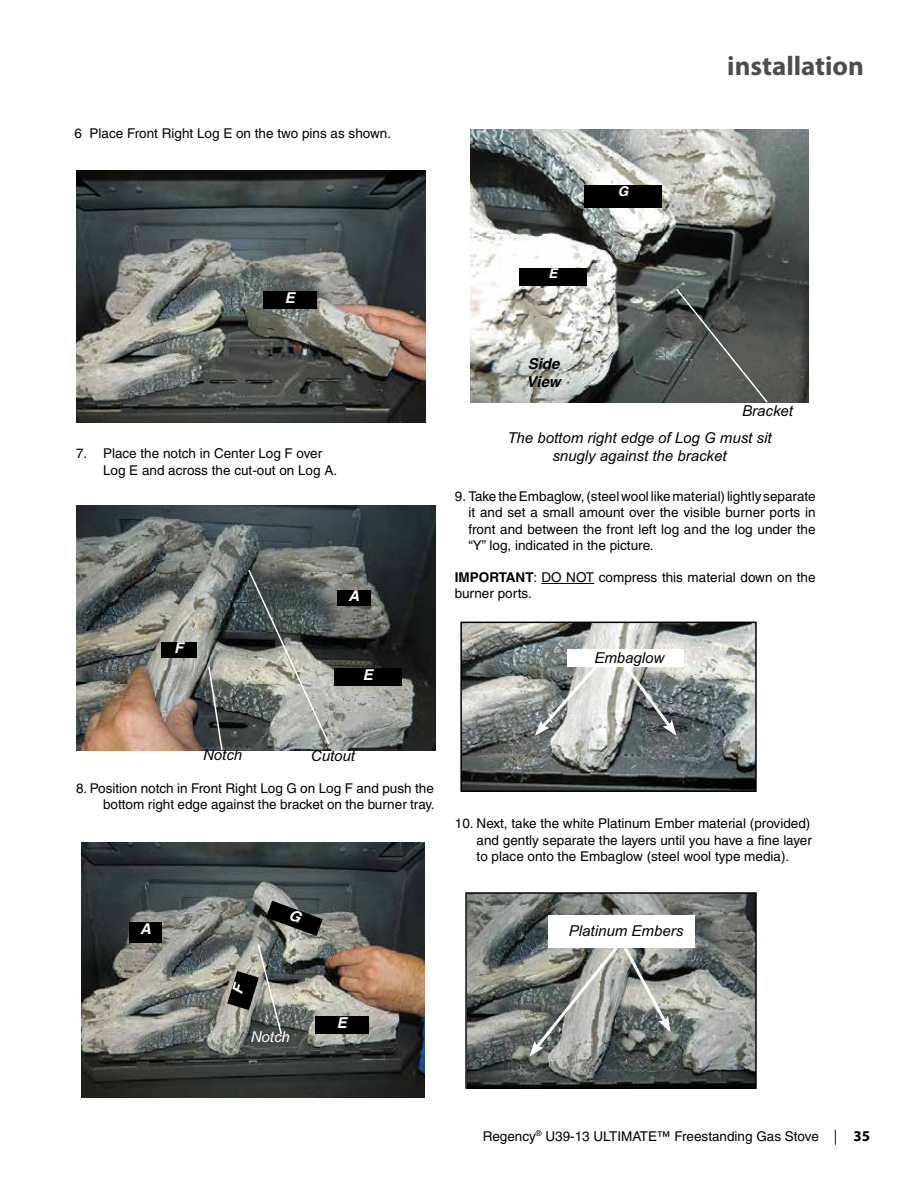
<style>
.page{position:relative;width:918px;height:1188px;background:#fff}
.page>*{position:absolute;margin:0;border:0;box-sizing:border-box;transform-origin:0 0}
.t1{font:700 27px "Myriad Pro";color:#4d4d4f}
.t2{font:italic 15px/27px "Arial";color:#000}
.t3{font:italic 700 15px/18px "Helvetica";color:#000}
.t4{font:italic 700 15px "Helvetica";color:#fff}
.t5{font:italic 15px "Arial";color:#fff}
.t6{font:13.5px/16.2px "Helvetica";color:#000}
.t7{font:italic 700 13.5px "Helvetica";color:#fff}
.s1{font-weight:700}
.s2{font-family:"Myriad Pro";font-size:15px}
.s3{font-family:"Myriad Pro";font-weight:700;font-size:15px}
</style>
<div class="page">
<img style="left:76px;top:170px;width:349px;height:252px">
<div style="left:263px;top:291px;width:53px;height:18px;background:#000"></div>
<img style="left:76px;top:506px;width:359px;height:244px">
<svg style="left:247px;top:568px;width:84px;height:178px;background:#787c78"></svg>
<svg style="left:207px;top:665px;width:17px;height:86px"></svg>
<div style="left:161px;top:642px;width:36px;height:16px;background:#000"></div>
<div style="left:334px;top:668px;width:68px;height:18px;background:#000"></div>
<div style="left:337px;top:590px;width:34px;height:16px;background:#000"></div>
<img style="left:82px;top:843px;width:342px;height:255px">
<div style="left:130px;top:922px;width:32px;height:21px;background:#000"></div>
<div style="left:315px;top:1016px;width:54px;height:18px;background:#000"></div>
<img style="left:470px;top:129px;width:339px;height:274px">
<svg style="left:675px;top:287px;width:94px;height:116px;background:#535653"></svg>
<div style="left:519px;top:268px;width:68px;height:18px;background:#000"></div>
<div style="left:585px;top:185px;width:77px;height:23px;background:#000"></div>
<img style="left:463px;top:625px;width:291px;height:164px">
<div style="left:460px;top:622px;width:297px;height:170px;border:2px solid #000"></div>
<hr style="left:541px;top:583px;width:53px;height:1px;background:#000">
<svg style="left:535px;top:655px;width:72px;height:81px;background:#b1b5b2"></svg>
<svg style="left:616px;top:667px;width:61px;height:69px;background:#8d9190"></svg>
<div style="left:567px;top:649px;width:116px;height:18px;background:#fff"></div>
<img style="left:468px;top:895px;width:286px;height:191px">
<div style="left:465px;top:892px;width:292px;height:197px;border:2px solid #000"></div>
<svg style="left:529px;top:939px;width:141px;height:117px;background:#8b8f8a"></svg>
<div style="left:549px;top:915px;width:146px;height:32px;background:#fff"></div>
<svg style="left:266px;top:901px;width:57px;height:35px;background:#3d403e"></svg>
<svg style="left:227px;top:943px;width:56px;height:93px;background:#767873"></svg>
<p class="t6" style="left:75px;top:125px;width:318px">6 Place Front Right Log E on the two pins as shown.</p>
<p class="t7" style="left:618px;top:183px;width:12px">G</p>
<h1 class="t1" style="left:727px;top:49px;width:138px">installation</h1>
<p class="t4" style="left:285px;top:288px;width:12px">E</p>
<p class="t6" style="left:103px;top:446px;width:236px;text-indent:-27px">7. Place the notch in Center Log F over<br>Log E and across the cut-out on Log A.</p>
<p class="t4" style="left:174px;top:639px;width:11px">F</p>
<p class="t4" style="left:348px;top:587px;width:12px">A</p>
<p class="t4" style="left:363px;top:665px;width:12px">E</p>
<p class="t7" style="left:549px;top:265px;width:11px">E</p>
<p class="t3" style="left:527px;top:354px;width:35px">Side<br>View</p>
<p class="t2" style="left:507px;top:397px;width:287px;text-indent:235px">Bracket<br>The bottom right edge of Log G must sit</p>
<p class="t2" style="left:552px;top:442px;width:176px">snugly against the bracket</p>
<p class="t6" style="left:468px;top:488px;width:349px;text-align:justify;text-indent:-14px">9. Takethe Embaglow,(steel wool like material) lightly separate it and set a small amount over the visible burner ports in front and between the front left log and the log under the “Y” log, indicated in the picture.</p>
<p class="t6" style="left:455px;top:569px;width:362px"><span class="s1">IMPORTANT</span>: DO NOT compress this material down on the burner ports.</p>
<p class="t2" style="left:594px;top:645px;width:72px">Embaglow</p>
<p class="t2" style="left:203px;top:742px;width:41px">Notch</p>
<p class="t2" style="left:311px;top:742px;width:46px">Cutout</p>
<p class="t6" style="left:76px;top:780px;width:360px;text-align:right">8. Position notch in Front Right Log G on Log F and push the bottom right edge against the bracket on the burner tray.</p>
<p class="t6" style="left:477px;top:816px;width:337px;text-align:justify;text-indent:-22px">10. Next, take the white Platinum Ember material (provided) and gently separate the layers until you have a fine layer to place onto the Embaglow (steel wool type media).</p>
<p class="t4" style="left:140px;top:919px;width:12px">A</p>
<p class="t2" style="left:569px;top:918px;width:116px">Platinum Embers</p>
<p class="t5" style="left:251px;top:1027px;width:41px">Notch</p>
<p class="t4" style="left:337px;top:1014px;width:12px">E</p>
<p class="t6" style="left:483px;top:1128px;width:389px">Regency<sup>®</sup> U39-13 ULTIMATE™ Freestanding Gas Stove <span class="s2">|</span> <span class="s3">35</span></p>
<p class="t6" style="left:765px;top:1132px;width:54px">10.15.18</p>
</div>
